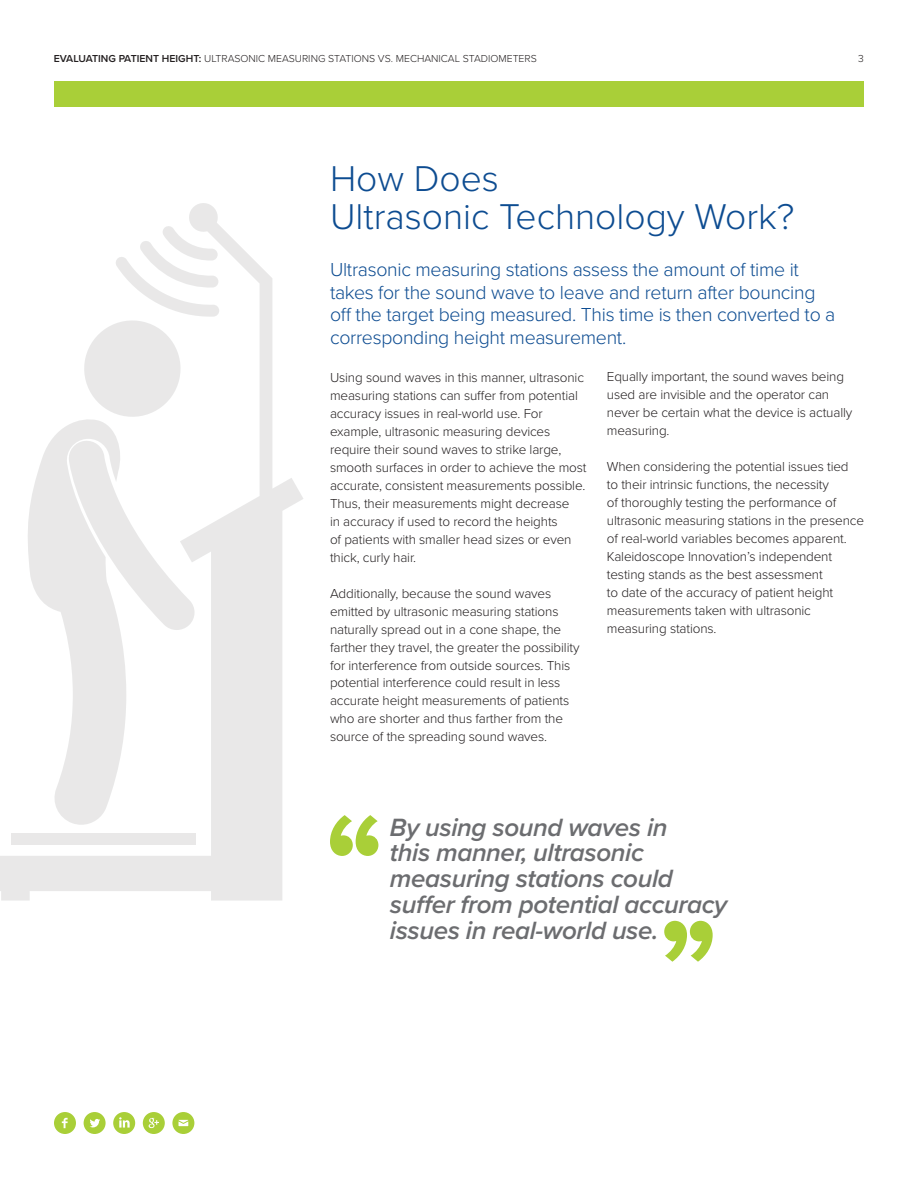
<style>
.page{position:relative;width:918px;height:1188px;background:#fff}
.page>*{position:absolute;margin:0;border:0;box-sizing:border-box;transform-origin:0 0}
.t1{font:300 37.2px/37.2px "Proxima Nova";color:#0d4c91}
.t2{font:italic 600 25.95px/26px "Proxima Nova";letter-spacing:-.015em;color:#6c6d70}
.t3{font:300 19.5px/22.5px "Proxima Nova";letter-spacing:-.015em;color:#0d4c91}
.t4{font:300 13.5px/18px "Proxima Nova";letter-spacing:-.01em;color:#231f20}
.t5{font:300 10.5px "Proxima Nova";color:#231f20}
.s1{font-weight:600}
</style>
<div class="page">
<div style="left:54px;top:81px;width:810px;height:26px;background:#a9cf38"></div>
<svg style="left:54px;top:1112px;width:22px;height:22px"></svg>
<svg style="left:84px;top:1112px;width:22px;height:22px"></svg>
<svg style="left:113px;top:1112px;width:22px;height:22px"></svg>
<svg style="left:143px;top:1112px;width:22px;height:22px"></svg>
<svg style="left:172px;top:1112px;width:22px;height:22px"></svg>
<svg style="left:0;top:226px;width:303px;height:675px"></svg>
<div style="left:12px;top:833px;width:184px;height:12px;background:#e9e8e8"></div>
<svg style="left:25px;top:203px;width:195px;height:622px"></svg>
<svg style="left:330px;top:815px;width:48px;height:41px"></svg>
<svg style="left:664px;top:921px;width:49px;height:41px"></svg>
<p class="t5" style="left:54px;top:51px;width:485px"><span class="s1">EVALUATING PATIENT HEIGHT:</span> ULTRASONIC MEASURING STATIONS VS. MECHANICAL STADIOMETERS</p>
<p class="t5" style="left:858px;top:51px;width:7px">3</p>
<h1 class="t1" style="left:330px;top:158px;width:466px">How Does<br>Ultrasonic Technology Work?</h1>
<h3 class="t3" style="left:330px;top:258px;width:507px">Ultrasonic measuring stations assess the amount of time it takes for the sound wave to leave and return after bouncing off the target being measured. This time is then converted to a corresponding height measurement.</h3>
<p class="t4" style="left:330px;top:367px;width:258px">Using sound waves in this manner, ultrasonic measuring stations can suffer from potential accuracy issues in real-world use. For example, ultrasonic measuring devices require their sound waves to strike large, smooth surfaces in order to achieve the most accurate, consistent measurements possible.<br>Thus, their measurements might decrease<br>in accuracy if used to record the heights<br>of patients with smaller head sizes or even thick, curly hair.</p>
<p class="t4" style="left:330px;top:583px;width:251px">Additionally, because the sound waves emitted by ultrasonic measuring stations naturally spread out in a cone shape, the farther they travel, the greater the possibility for interference from outside sources. This potential interference could result in less accurate height measurements of patients who are shorter and thus farther from the source of the spreading sound waves.</p>
<p class="t4" style="left:607px;top:367px;width:247px">Equally important, the sound waves being used are invisible and the operator can never be certain what the device is actually measuring.</p>
<p class="t4" style="left:607px;top:457px;width:259px">When considering the potential issues tied<br>to their intrinsic functions, the necessity<br>of thoroughly testing the performance of ultrasonic measuring stations in the presence of real-world variables becomes apparent.<br>Kaleidoscope Innovation’s independent testing stands as the best assessment<br>to date of the accuracy of patient height measurements taken with ultrasonic measuring stations.</p>
<h2 class="t2" style="left:390px;top:813px;width:339px">By using sound waves in<br>this manner, ultrasonic measuring stations could suffer from potential accuracy issues in real-world use.</h2>
</div>
